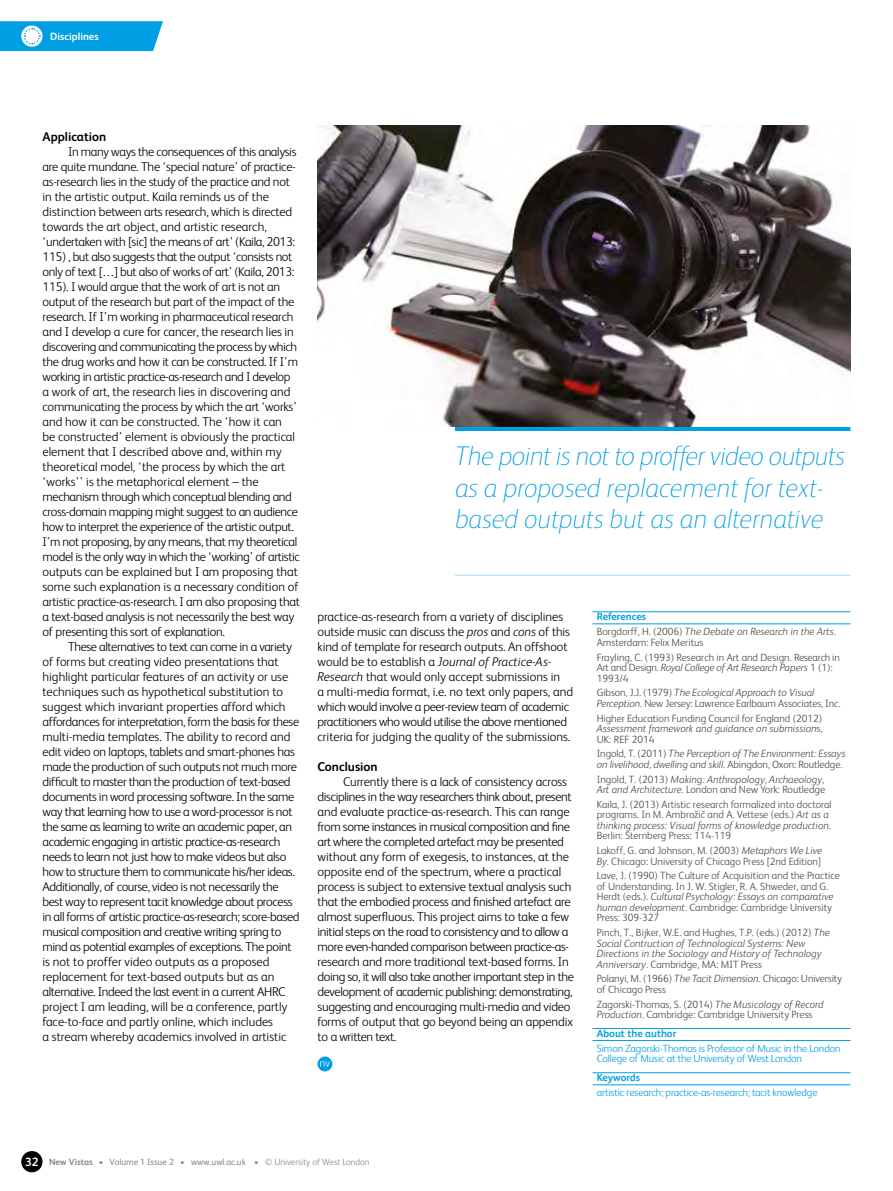
<style>
.page{position:relative;width:893px;height:1191px;background:#fff}
.page>*{position:absolute;margin:0;border:0;box-sizing:border-box;transform-origin:0 0}
.t1{font:italic 100 27px/31.5px "FS Albert";color:#009fe3}
.t2{font:300 12.75px/15px "FS Albert";letter-spacing:-.02em;color:#000}
.t3{font:700 12.75px "FS Albert";color:#000}
.t4{font:300 10.5px/10.5px "FS Albert";color:#4a4a49}
.t5{font:italic 300 10.5px/10.5px "FS Albert";color:#4a4a49}
.t6{font:300 10.5px/10.5px "FS Albert";letter-spacing:-.01em;color:#009fe3}
.t7{font:italic 300 10.5px/10.5px "FS Albert";letter-spacing:-.02em;color:#4a4a49}
.t8{font:700 10.5px "FS Albert";color:#009fe3}
.t9{font:700 10.5px "FS Albert";color:#fff}
.t10{font:300 9px "FS Albert";color:#878787}
.s1{font-style:italic}
.s2{font-weight:700;font-style:normal;color:#009fe3}
.s3{font-style:normal}
.s4{font-weight:700;font-size:12px;color:#fff}
.s5{font-weight:700}
.s6{font-weight:400}
</style>
<div class="page">
<div style="left:21px;top:1151px;width:22px;height:21px;background:#000;border-radius:50%"></div>
<hr style="left:592px;top:611px;width:258px;height:1px;background:#009fe3">
<hr style="left:592px;top:623px;width:258px;height:1px;background:#009fe3">
<hr style="left:592px;top:1028px;width:258px;height:1px;background:#009fe3">
<hr style="left:592px;top:1040px;width:258px;height:1px;background:#009fe3">
<hr style="left:592px;top:1072px;width:258px;height:1px;background:#009fe3">
<hr style="left:592px;top:1084px;width:258px;height:1px;background:#009fe3">
<svg style="left:0;top:21px;width:163px;height:30px;background:#1aa9e5"></svg>
<div style="left:455px;top:426px;width:395px;height:5px;background:#009fe3"></div>
<hr style="left:455px;top:575px;width:395px;height:1px;background:#a1daf8">
<svg style="left:317px;top:1056px;width:15px;height:15px"></svg>
<svg style="left:320px;top:1061px;width:10px;height:5px"></svg>
<img style="left:317px;top:125px;width:533px;height:301px">
<p class="t9" style="left:50px;top:29px;width:50px">Disciplines</p>
<p class="t3" style="left:43px;top:128px;width:65px">Application</p>
<p class="t2" style="left:43px;top:144px;width:259px;text-indent:26px">In many ways the consequences of this analysis are quite mundane. The ‘special nature’ of practice&shy;as-research lies in the study of the practice and not in the artistic output. Kaila reminds us of the distinction between arts research, which is directed towards the art object, and artistic research, ‘undertaken with [sic] the means of art’ (Kaila, 2013:<br>115) , but also suggests that the output ‘consists not only of text […] but also of works of art’ (Kaila, 2013:<br>115). I would argue that the work of art is not an output of the research but part of the impact of the research. If I’m working in pharmaceutical research and I develop a cure for cancer, the research lies in discovering and communicating the process by which the drug works and how it can be constructed. If I’m working in artistic practice-as-research and I develop a work of art, the research lies in discovering and communicating the process by which the art ‘works’ and how it can be constructed. The ‘how it can<br>be constructed’ element is obviously the practical element that I described above and, within my theoretical model, ‘the process by which the art ‘works’’ is the metaphorical element – the mechanism through which conceptual blending and cross-domain mapping might suggest to an audience how to interpret the experience of the artistic output.<br>I’m not proposing, by any means, that my theoretical model is the only way in which the ‘working’ of artistic outputs can be explained but I am proposing that some such explanation is a necessary condition of artistic practice-as-research. I am also proposing that a text-based analysis is not necessarily the best way of presenting this sort of explanation.</p>
<p class="t2" style="left:43px;top:638px;width:259px;text-indent:26px">These alternatives to text can come in a variety of forms but creating video presentations that highlight particular features of an activity or use techniques such as hypothetical substitution to suggest which invariant properties afford which affordances for interpretation, form the basis for these multi-media templates. The ability to record and edit video on laptops, tablets and smart-phones has made the production of such outputs not much more difficult to master than the production of text-based documents in word processing software. In the same way that learning how to use a word-processor is not the same as learning to write an academic paper, an academic engaging in artistic practice-as-research needs to learn not just how to make videos but also how to structure them to communicate his/her ideas.<br>Additionally, of course, video is not necessarily the best way to represent tacit knowledge about process in all forms of artistic practice-as-research; score-based musical composition and creative writing spring to mind as potential examples of exceptions. The point is not to proffer video outputs as a proposed replacement for text-based outputs but as an alternative. Indeed the last event in a current AHRC project I am leading, will be a conference, partly face-to-face and partly online, which includes<br>a stream whereby academics involved in artistic</p>
<h1 class="t1" style="left:455px;top:439px;width:391px">The point is not to proffer video outputs as a proposed replacement for text&shy;based outputs but as an alternative</h1>
<p class="t2" style="left:317px;top:609px;width:257px">practice-as-research from a variety of disciplines outside music can discuss the <span class="s1">pros</span> and <span class="s1">cons</span> of this kind of template for research outputs. An offshoot would be to establish a <span class="s1">Journal of Practice-As-Research</span> that would only accept submissions in<br>a multi-media format, i.e. no text only papers, and which would involve a peer-review team of academic practitioners who would utilise the above mentioned criteria for judging the quality of the submissions.</p>
<p class="t3" style="left:317px;top:758px;width:62px">Conclusion</p>
<p class="t2" style="left:317px;top:774px;width:258px;text-indent:26px">Currently there is a lack of consistency across disciplines in the way researchers think about, present and evaluate practice-as-research. This can range from some instances in musical composition and fine art where the completed artefact may be presented without any form of exegesis, to instances, at the opposite end of the spectrum, where a practical process is subject to extensive textual analysis such that the embodied process and finished artefact are almost superfluous. This project aims to take a few initial steps on the road to consistency and to allow a more even-handed comparison between practice-as&shy;research and more traditional text-based forms. In doing so, it will also take another important step in the development of academic publishing: demonstrating, suggesting and encouraging multi-media and video forms of output that go beyond being an appendix to a written text.</p>
<p class="t5" style="left:597px;top:609px;width:240px;line-height:14.7px"><span class="s2">References<br></span><span class="s3">Borgdorff, H. (2006)</span> The Debate on Research in the Arts<span class="s3">.</span></p>
<p class="t4" style="left:597px;top:634px;width:245px;line-height:14.7px">Amsterdam: Felix Meritus<br>Frayling, C. (1993) Research in Art and Design. Research in</p>
<p class="t7" style="left:597px;top:661px;width:237px"><span class="s3">Art and Design.</span> Royal College of Art Research Papers <span class="s3">1 (1):<br>1993/4</span></p>
<p class="t4" style="left:597px;top:687px;width:245px">Gibson, J.J. (1979) <span class="s1">The Ecological Approach to Visual<br>Perception</span>. New Jersey: Lawrence Earlbaum Associates, Inc.</p>
<p class="t4" style="left:597px;top:712px;width:227px;text-align:justify">Higher Education Funding Council for England (2012)<br><span class="s1">Assessment framework and guidance on submission</span>s, UK: REF 2014</p>
<p class="t5" style="left:597px;top:748px;width:250px"><span class="s3">Ingold, T. (2011)</span> The Perception of The Environment: Essays on livelihood, dwelling and skill. <span class="s3">Abingdon, Oxon: Routledge.</span></p>
<p class="t5" style="left:597px;top:773px;width:230px"><span class="s3">Ingold, T. (2013)</span> Making: Anthropology, Archaeology,<br>Art and Architecture<span class="s3">. London and New York: Routledge</span></p>
<p class="t4" style="left:597px;top:798px;width:236px">Kaila, J. (2013) Artistic research formalized into doctoral programs. In M. Ambrožič and A. Vettese (eds.) <span class="s1">Art as a thinking process: Visual forms of knowledge production</span>.<br>Berlin: Sternberg Press: 114-119</p>
<p class="t4" style="left:597px;top:844px;width:227px">Lakoff, G. and Johnson, M. (2003) <span class="s1">Metaphors We Live<br>By</span>. Chicago: University of Chicago Press [2nd Edition]</p>
<p class="t4" style="left:597px;top:870px;width:245px">Lave, J. (1990) The Culture of Acquisition and the Practice of Understanding. In J. W. Stigler, R. A. Shweder, and G.<br>Herdt (eds.). <span class="s1">Cultural Psychology: Essays on comparative human development</span>. Cambridge: Cambridge University Press: 309-327</p>
<p class="t5" style="left:597px;top:926px;width:235px"><span class="s3">Pinch, T., Bijker, W.E. and Hughes, T.P. (eds.) (2012)</span> The Social Contruction of Technological Systems: New Directions in the Sociology and History of Technology Anniversary<span class="s3">. Cambridge, MA: MIT Press</span></p>
<p class="t4" style="left:597px;top:973px;width:247px">Polanyi, M. (1966) <span class="s1">The Tacit Dimension</span>. Chicago: University of Chicago Press</p>
<p class="t4" style="left:597px;top:998px;width:229px">Zagorski-Thomas, S. (2014) <span class="s1">The Musicology of Record<br>Production</span>. Cambridge: Cambridge University Press</p>
<p class="t8" style="left:597px;top:1026px;width:81px">About the author</p>
<p class="t6" style="left:597px;top:1042px;width:245px">Simon Zagorski-Thomas is Professor of Music in the London<br>College of Music at the University of West London</p>
<p class="t8" style="left:597px;top:1070px;width:45px">Keywords</p>
<p class="t6" style="left:597px;top:1086px;width:222px">artistic research; practice-as-research; tacit knowledge</p>
<p class="t10" style="left:25px;top:1156px;width:346px"><span class="s4">32</span> <span class="s5">New Vistas</span> • <span class="s6">Volume 1 Issue 2</span> • <span class="s6">www.uwl.ac.uk</span> • © University of West London</p>
</div>
